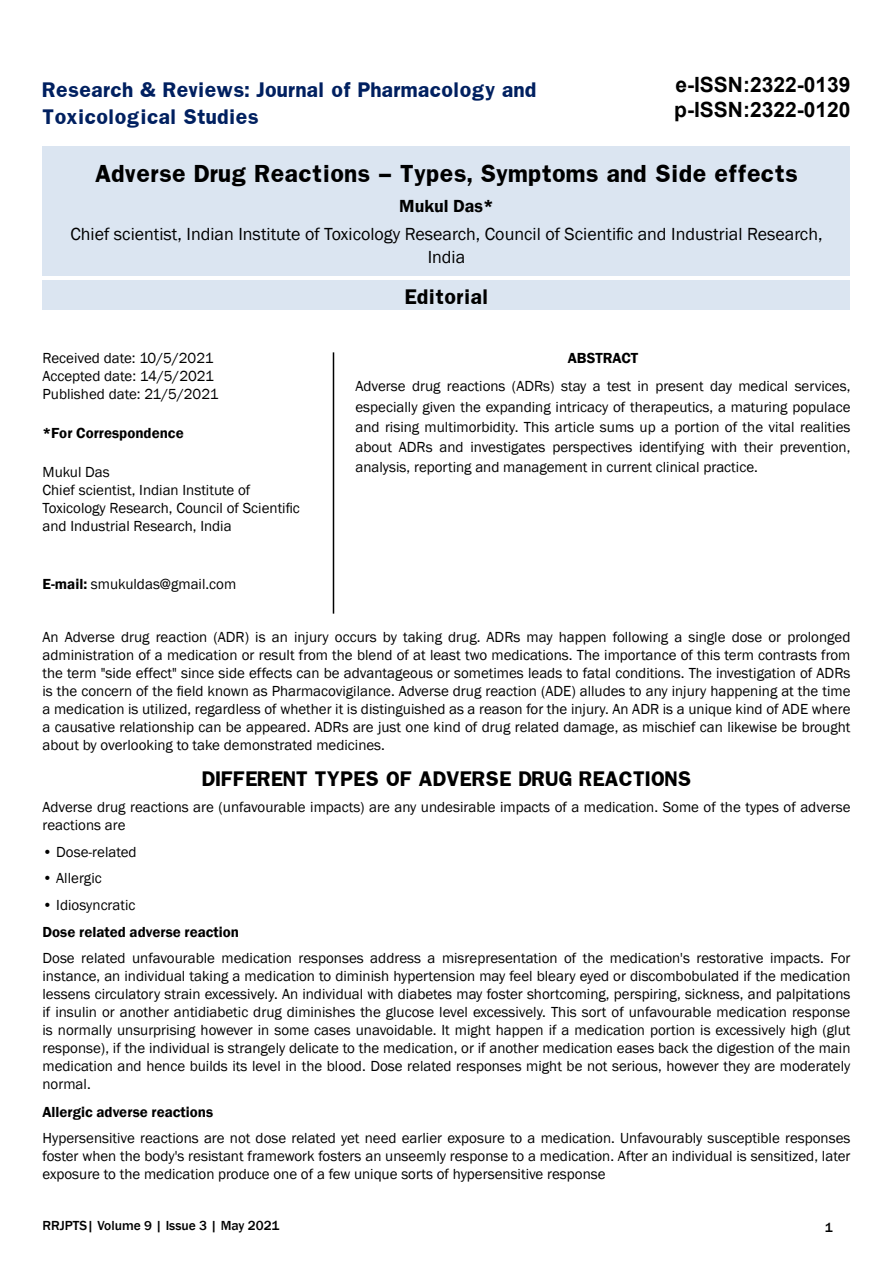
<style>
.page{position:relative;width:893px;height:1263px;background:#fff}
.page>*{position:absolute;margin:0;border:0;box-sizing:border-box;transform-origin:0 0}
.t1{font:700 21px "Franklin";color:#000}
.t2{font:700 21px/25.2px "Arial";color:#000}
.t3{font:18px/23.1px "Franklin Gothic";color:#000;text-align:center}
.t4{font:700 18px/27px "Franklin";color:#002060}
.t5{font:700 18px "Franklin";color:#000}
.t6{font:600 18px "Franklin Gothic";color:#000}
.t7{font:15px/18px "Franklin Gothic";color:#000;text-align:justify}
.t8{font:600 15px "Franklin Gothic";color:#000}
.t9{font:500 13.5px "Franklin Gothic";color:#000}
.s1{font-weight:600}
</style>
<div class="page">
<div style="left:43px;top:146px;width:807px;height:130px;background:#dbe5f1"></div>
<div style="left:43px;top:280px;width:807px;height:30px;background:#dbe5f1"></div>
<hr style="left:333px;top:352px;width:1px;height:262px;background:#000">
<p class="t4" style="left:42px;top:76px;width:496px">Research &amp; Reviews: Journal of Pharmacology and<br>Toxicological Studies</p>
<h1 class="t2" style="left:674px;top:73px;width:178px">e-ISSN:2322-0139 p-ISSN:2322-0120</h1>
<h1 class="t1" style="left:95px;top:159px;width:705px">Adverse Drug Reactions – Types, Symptoms and Side effects</h1>
<p class="t6" style="left:399px;top:195px;width:96px">Mukul Das*</p>
<p class="t3" style="left:70px;top:223px;width:754px">Chief scientist, Indian Institute of Toxicology Research, Council of Scientific and Industrial Research,<br>India</p>
<p class="t5" style="left:404px;top:284px;width:86px">Editorial</p>
<p class="t7" style="left:43px;top:349px;width:177px;text-align:left">Received date: 10/5/2021<br>Accepted date: 14/5/2021<br>Published date: 21/5/2021</p>
<p class="t8" style="left:43px;top:424px;width:143px">*For Correspondence</p>
<p class="t7" style="left:43px;top:464px;width:259px;text-align:left">Mukul Das<br>Chief scientist, Indian Institute of<br>Toxicology Research, Council of Scientific and Industrial Research, India</p>
<p class="t7" style="left:43px;top:575px;width:195px"><span class="s1">E-mail:</span> smukuldas@gmail.com</p>
<p class="t8" style="left:568px;top:349px;width:72px">ABSTRACT</p>
<p class="t7" style="left:355px;top:377px;width:496px;line-height:20.1px">Adverse drug reactions (ADRs) stay a test in present day medical services, especially given the expanding intricacy of therapeutics, a maturing populace and rising multimorbidity. This article sums up a portion of the vital realities about ADRs and investigates perspectives identifying with their prevention, analysis, reporting and management in current clinical practice.</p>
<p class="t7" style="left:43px;top:628px;width:809px">An Adverse drug reaction (ADR) is an injury occurs by taking drug. ADRs may happen following a single dose or prolonged administration of a medication or result from the blend of at least two medications. The importance of this term contrasts from the term "side effect" since side effects can be advantageous or sometimes leads to fatal conditions. The investigation of ADRs is the concern of the field known as Pharmacovigilance. Adverse drug reaction (ADE) alludes to any injury happening at the time a medication is utilized, regardless of whether it is distinguished as a reason for the injury. An ADR is a unique kind of ADE where a causative relationship can be appeared. ADRs are just one kind of drug related damage, as mischief can likewise be brought about by overlooking to take demonstrated medicines.</p>
<p class="t5" style="left:202px;top:766px;width:491px">DIFFERENT TYPES OF ADVERSE DRUG REACTIONS</p>
<p class="t7" style="left:43px;top:798px;width:809px">Adverse drug reactions are (unfavourable impacts) are any undesirable impacts of a medication. Some of the types of adverse reactions are</p>
<p class="t7" style="left:43px;top:843px;width:96px">• Dose-related</p>
<p class="t7" style="left:43px;top:869px;width:61px">• Allergic</p>
<p class="t7" style="left:43px;top:896px;width:95px">• Idiosyncratic</p>
<p class="t8" style="left:43px;top:922px;width:198px">Dose related adverse reaction</p>
<p class="t7" style="left:43px;top:950px;width:809px">Dose related unfavourable medication responses address a misrepresentation of the medication's restorative impacts. For instance, an individual taking a medication to diminish hypertension may feel bleary eyed or discombobulated if the medication lessens circulatory strain excessively. An individual with diabetes may foster shortcoming, perspiring, sickness, and palpitations if insulin or another antidiabetic drug diminishes the glucose level excessively. This sort of unfavourable medication response is normally unsurprising however in some cases unavoidable. It might happen if a medication portion is excessively high (glut response), if the individual is strangely delicate to the medication, or if another medication eases back the digestion of the main medication and hence builds its level in the blood. Dose related responses might be not serious, however they are moderately normal.</p>
<p class="t8" style="left:43px;top:1102px;width:172px">Allergic adverse reactions</p>
<p class="t7" style="left:43px;top:1129px;width:809px">Hypersensitive reactions are not dose related yet need earlier exposure to a medication. Unfavourably susceptible responses foster when the body's resistant framework fosters an unseemly response to a medication. After an individual is sensitized, later exposure to the medication produce one of a few unique sorts of hypersensitive response</p>
<p class="t9" style="left:43px;top:1217px;width:238px">RRJPTS| Volume 9 | Issue 3 | May 2021</p>
<p class="t9" style="left:825px;top:1219px;width:9px">1</p>
</div>
